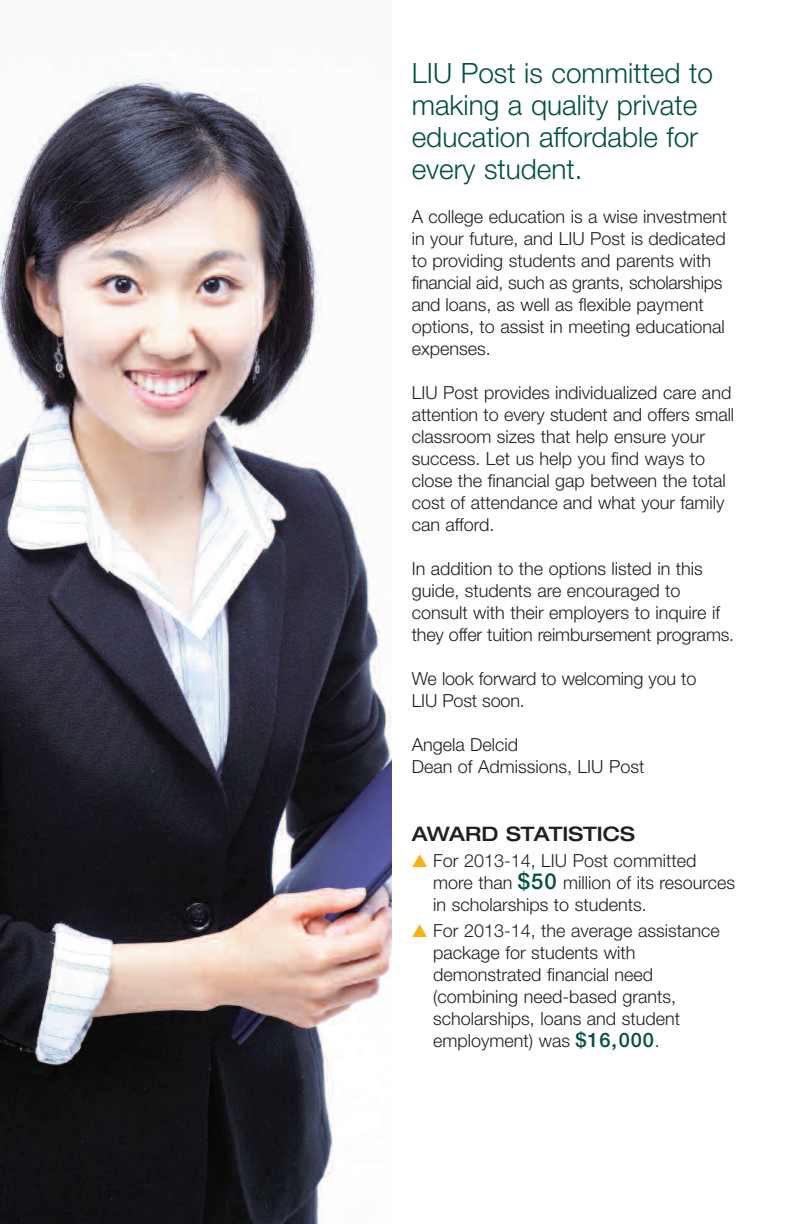
<style>
.page{position:relative;width:792px;height:1224px;background:#fff}
.page>*{position:absolute;margin:0;border:0;box-sizing:border-box;transform-origin:0 0}
.t1{font:300 28px/32px "Helvetica Neue";color:#005143}
.t2{font:500 expanded 20px "Helvetica Neue";color:#231f20}
.t3{font:300 18px/22px "Helvetica Neue";color:#231f20}
.s1{color:#fbb017}
.s2{font-weight:500;font-size:22px;color:#005143}
.s3{font-weight:500;font-size:20px;color:#005143}
</style>
<div class="page">
<img style="left:0;top:76px;width:392px;height:1148px">
<h1 class="t1" style="left:412px;top:57px;width:303px">LIU Post is committed to making a quality private education affordable for every student.</h1>
<p class="t3" style="left:412px;top:205px;width:317px">A college education is a wise investment in your future, and LIU Post is dedicated to providing students and parents with financial aid, such as grants, scholarships and loans, as well as flexible payment options, to assist in meeting educational expenses.</p>
<p class="t3" style="left:412px;top:381px;width:324px">LIU Post provides individualized care and attention to every student and offers small classroom sizes that help ensure your success. Let us help you find ways to close the financial gap between the total cost of attendance and what your family can afford.</p>
<p class="t3" style="left:412px;top:557px;width:324px">In addition to the options listed in this guide, students are encouraged to consult with their employers to inquire if they offer tuition reimbursement programs.</p>
<p class="t3" style="left:412px;top:667px;width:286px">We look forward to welcoming you to<br>LIU Post soon.</p>
<p class="t3" style="left:412px;top:733px;width:234px">Angela Delcid<br>Dean of Admissions, LIU Post</p>
<p class="t2" style="left:412px;top:827px;width:225px">AWARD STATISTICS</p>
<p class="t3" style="left:433px;top:849px;width:304px;text-indent:-21px"><span class="s1">▲</span> For 2013-14, LIU Post committed more than <span class="s2">$50</span> million of its resources in scholarships to students.</p>
<p class="t3" style="left:433px;top:919px;width:288px;text-indent:-21px"><span class="s1">▲</span> For 2013-14, the average assistance package for students with demonstrated financial need (combining need-based grants, scholarships, loans and student employment) was <span class="s3">$16,000</span>.</p>
</div>
